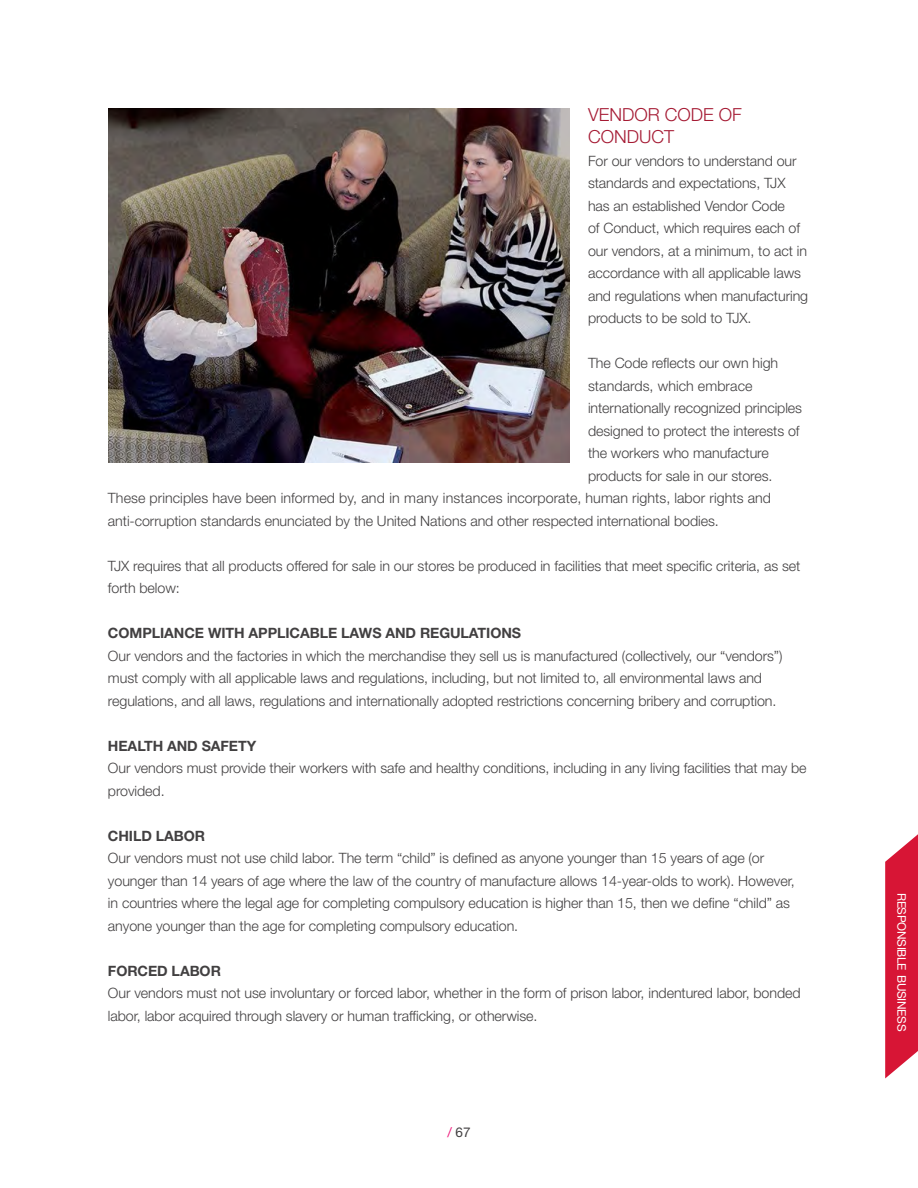
<style>
.page{position:relative;width:918px;height:1188px;background:#fff}
.page>*{position:absolute;margin:0;border:0;box-sizing:border-box;transform-origin:0 0}
.t1{font:300 18px/22.5px "Helvetica Neue LT Std";color:#a51a33}
.t2{font:300 14.25px/22.5px "Helvetica Neue LT Std";letter-spacing:-.005em;color:#424041}
.t3{font:700 14.25px "Helvetica Neue LT Std";letter-spacing:-.005em;color:#424041}
.t4{font:13.5px "Helvetica Neue LT Std";color:#424041}
.t5{font:11.85px "Helvetica Neue LT Std";letter-spacing:-.025em;color:#fff}
.s1{color:#ee177a}
</style>
<div class="page">
<img style="left:108px;top:108px;width:462px;height:354px">
<svg style="left:885px;top:834px;width:33px;height:244px;background:#db304c"></svg>
<p class="t1" style="left:588px;top:103px;width:155px">VENDOR CODE OF<br>CONDUCT</p>
<p class="t2" style="left:588px;top:149px;width:222px">For our vendors to understand our standards and expectations, TJX has an established Vendor Code<br>of Conduct, which requires each of our vendors, at a minimum, to act in accordance with all applicable laws and regulations when manufacturing products to be sold to TJX.</p>
<p class="t2" style="left:588px;top:352px;width:192px">The Code reflects our own high</p>
<p class="t2" style="left:588px;top:374px;width:166px">standards, which embrace</p>
<p class="t2" style="left:588px;top:397px;width:216px">internationally recognized principles</p>
<p class="t2" style="left:588px;top:419px;width:213px">designed to protect the interests of</p>
<p class="t2" style="left:588px;top:442px;width:182px">the workers who manufacture</p>
<p class="t2" style="left:588px;top:464px;width:186px">products for sale in our stores.</p>
<p class="t2" style="left:108px;top:487px;width:665px">These principles have been informed by, and in many instances incorporate, human rights, labor rights and</p>
<p class="t2" style="left:108px;top:509px;width:612px">anti-corruption standards enunciated by the United Nations and other respected international bodies.</p>
<p class="t2" style="left:108px;top:554px;width:694px">TJX requires that all products offered for sale in our stores be produced in facilities that meet specific criteria, as set forth below:</p>
<p class="t3" style="left:108px;top:625px;width:415px">COMPLIANCE WITH APPLICABLE LAWS AND REGULATIONS</p>
<p class="t2" style="left:108px;top:644px;width:676px">Our vendors and the factories in which the merchandise they sell us is manufactured (collectively, our “vendors”) must comply with all applicable laws and regulations, including, but not limited to, all environmental laws and regulations, and all laws, regulations and internationally adopted restrictions concerning bribery and corruption.</p>
<p class="t3" style="left:108px;top:737px;width:150px">HEALTH AND SAFETY</p>
<p class="t2" style="left:108px;top:757px;width:700px">Our vendors must provide their workers with safe and healthy conditions, including in any living facilities that may be provided.</p>
<p class="t3" style="left:108px;top:827px;width:99px">CHILD LABOR</p>
<p class="t2" style="left:108px;top:847px;width:688px">Our vendors must not use child labor. The term “child” is defined as anyone younger than 15 years of age (or younger than 14 years of age where the law of the country of manufacture allows 14-year-olds to work). However, in countries where the legal age for completing compulsory education is higher than 15, then we define “child” as anyone younger than the age for completing compulsory education.</p>
<p class="t3" style="left:108px;top:962px;width:114px">FORCED LABOR</p>
<p class="t2" style="left:108px;top:982px;width:694px">Our vendors must not use involuntary or forced labor, whether in the form of prison labor, indentured labor, bonded labor, labor acquired through slavery or human trafficking, or otherwise.</p>
<p class="t4" style="left:447px;top:1124px;width:25px"><span class="s1">/</span> 67</p>
<p class="t5" style="left:909px;top:893px;width:140px;rotate:90deg">RESPONSIBLE BUSINESS</p>
</div>
